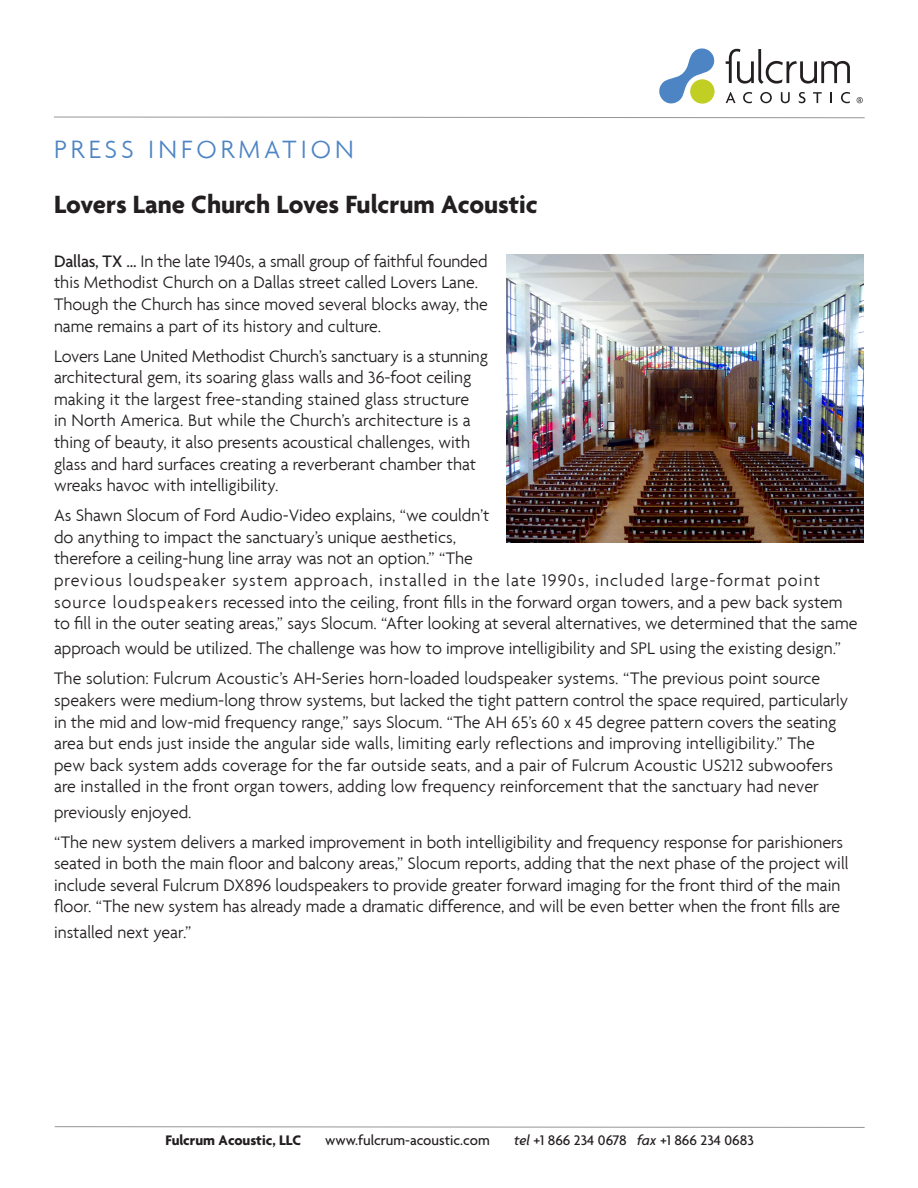
<style>
.page{position:relative;width:918px;height:1188px;background:#fff}
.page>*{position:absolute;margin:0;border:0;box-sizing:border-box;transform-origin:0 0}
.t1{font:700 27px "Agenda";color:#231f20}
.t2{font:300 27px "Agenda";letter-spacing:.15em;color:#4d84c4}
.t3{font:300 18px/21.6px "Agenda";color:#231f20}
.t4{font:500 15px "Agenda";color:#231f20}
.t5{font:700 15px "Agenda";color:#231f20}
.s1{font-weight:500}
.s2{font-style:italic}
</style>
<div class="page">
<svg style="left:54px;top:1126px;width:811px;height:2px;background:#c8c9ca"></svg>
<svg style="left:659px;top:48px;width:56px;height:56px"></svg>
<svg style="left:726px;top:49px;width:124px;height:35px"></svg>
<svg style="left:726px;top:92px;width:10px;height:11px"></svg>
<svg style="left:743px;top:92px;width:9px;height:11px"></svg>
<svg style="left:760px;top:92px;width:12px;height:11px"></svg>
<svg style="left:781px;top:92px;width:9px;height:11px"></svg>
<svg style="left:799px;top:92px;width:7px;height:11px"></svg>
<svg style="left:813px;top:92px;width:9px;height:11px"></svg>
<svg style="left:830px;top:92px;width:2px;height:11px"></svg>
<svg style="left:841px;top:92px;width:9px;height:11px"></svg>
<svg style="left:857px;top:97px;width:6px;height:6px"></svg>
<svg style="left:54px;top:116px;width:811px;height:3px"></svg>
<img style="left:506px;top:254px;width:358px;height:289px">
<h1 class="t2" style="left:54px;top:133px;width:301px">PRESS INFORMATION</h1>
<p class="t1" style="left:54px;top:188px;width:485px">Lovers Lane Church Loves Fulcrum Acoustic</p>
<p class="t3" style="left:54px;top:250px;width:435px"><span class="s1">Dallas, TX ...</span> In the late 1940s, a small group of faithful founded this Methodist Church on a Dallas street called Lovers Lane.<br>Though the Church has since moved several blocks away, the name remains a part of its history and culture.</p>
<p class="t3" style="left:54px;top:345px;width:435px">Lovers Lane United Methodist Church’s sanctuary is a stunning architectural gem, its soaring glass walls and 36-foot ceiling making it the largest free-standing stained glass structure<br>in North America. But while the Church’s architecture is a thing of beauty, it also presents acoustical challenges, with glass and hard surfaces creating a reverberant chamber that wreaks havoc with intelligibility.</p>
<p class="t3" style="left:54px;top:504px;width:805px">As Shawn Slocum of Ford Audio-Video explains, “we couldn’t<br>do anything to impact the sanctuary’s unique aesthetics,<br>therefore a ceiling-hung line array was not an option.” “The<br>previous loudspeaker system approach, installed in the late 1990s, included large-format point source loudspeakers recessed into the ceiling, front fills in the forward organ towers, and a pew back system to fill in the outer seating areas,” says Slocum. “After looking at several alternatives, we determined that the same</p>
<p class="t3" style="left:54px;top:638px;width:789px">approach would be utilized. The challenge was how to improve intelligibility and SPL using the existing design.”</p>
<p class="t3" style="left:54px;top:668px;width:796px">The solution: Fulcrum Acoustic’s AH-Series horn-loaded loudspeaker systems. “The previous point source speakers were medium-long throw systems, but lacked the tight pattern control the space required, particularly in the mid and low-mid frequency range,” says Slocum. “The AH 65’s 60 x 45 degree pattern covers the seating area but ends just inside the angular side walls, limiting early reflections and improving intelligibility.” The pew back system adds coverage for the far outside seats, and a pair of Fulcrum Acoustic US212 subwoofers are installed in the front organ towers, adding low frequency reinforcement that the sanctuary had never</p>
<p class="t3" style="left:54px;top:801px;width:139px">previously enjoyed.</p>
<p class="t3" style="left:54px;top:831px;width:796px">“The new system delivers a marked improvement in both intelligibility and frequency response for parishioners seated in both the main floor and balcony areas,” Slocum reports, adding that the next phase of the project will include several Fulcrum DX896 loudspeakers to provide greater forward imaging for the front third of the main floor. “The new system has already made a dramatic difference, and will be even better when the front fills are</p>
<p class="t3" style="left:54px;top:921px;width:139px">installed next year.”</p>
<p class="t5" style="left:165px;top:1130px;width:137px">Fulcrum Acoustic, LLC</p>
<p class="t4" style="left:325px;top:1131px;width:166px">www.fulcrum-acoustic.com</p>
<p class="t4" style="left:514px;top:1131px;width:241px"><span class="s2">tel</span> +1 866 234 0678 <span class="s2">fax</span> +1 866 234 0683</p>
</div>
